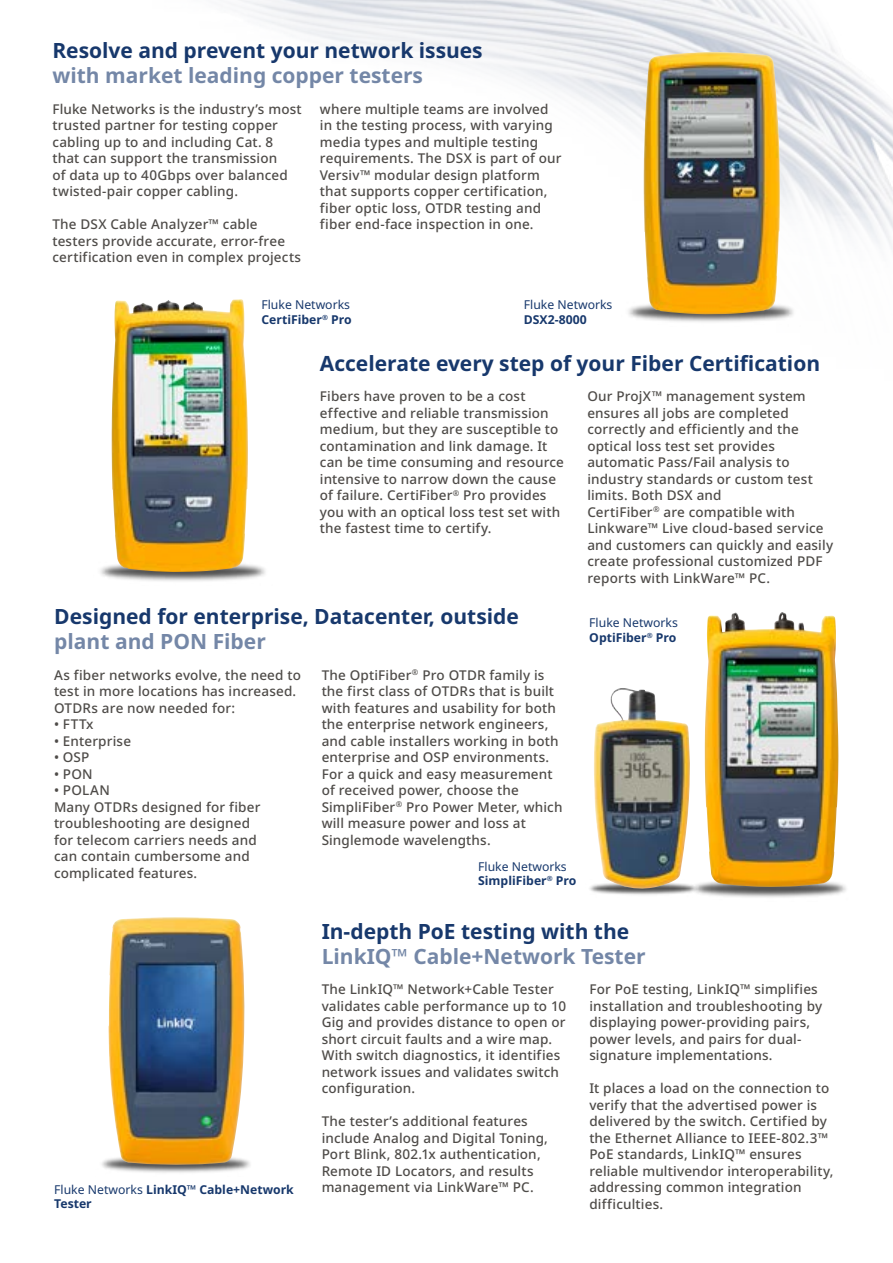
<style>
.page{position:relative;width:893px;height:1263px;background:#fff}
.page>*{position:absolute;margin:0;border:0;box-sizing:border-box;transform-origin:0 0}
.t1{font:700 21px "Noto Sans";color:#17386c}
.t2{font:700 21px "Noto Sans";color:#7487a7}
.t3{font:500 13.5px/16.5px "Noto Sans";letter-spacing:.01em;color:#4e4b48}
.t4{font:700 12.15px/14.7px "Noto Sans";color:#17386c}
.t5{font:12.15px/14.7px "Noto Sans";color:#17386c}
.s1{font-weight:700}
.s2{font-weight:400}
</style>
<div class="page">
<img style="left:100px;top:565px;width:166px;height:16px">
<img style="left:701px;top:883px;width:145px;height:15px">
<img style="left:589px;top:883px;width:112px;height:12px">
<img style="left:102px;top:1159px;width:148px;height:14px">
<img style="left:111px;top:0;width:782px;height:452px">
<img style="left:644px;top:52px;width:136px;height:263px">
<img style="left:112px;top:299px;width:136px;height:273px">
<img style="left:705px;top:612px;width:133px;height:275px">
<img style="left:592px;top:688px;width:100px;height:205px">
<img style="left:108px;top:917px;width:137px;height:248px">
<h1 class="t1" style="left:52px;top:38px;width:432px">Resolve and prevent your network issues</h1>
<h1 class="t2" style="left:52px;top:63px;width:372px">with market leading copper testers</h1>
<p class="t3" style="left:52px;top:101px;width:251px">Fluke Networks is the industry’s most trusted partner for testing copper cabling up to and including Cat. 8 that can support the transmission<br>of data up to 40Gbps over balanced twisted-pair copper cabling.</p>
<p class="t3" style="left:52px;top:216px;width:250px">The DSX Cable Analyzer™ cable testers provide accurate, error-free certification even in complex projects</p>
<p class="t3" style="left:320px;top:101px;width:243px">where multiple teams are involved in the testing process, with varying media types and multiple testing requirements. The DSX is part of our Versiv™ modular design platform that supports copper certification, fiber optic loss, OTDR testing and fiber end-face inspection in one.</p>
<p class="t5" style="left:261px;top:297px;width:92px">Fluke Networks<br><span class="s1">CertiFiber</span><sup>®</sup> <span class="s1">Pro</span></p>
<p class="t5" style="left:524px;top:297px;width:90px">Fluke Networks</p>
<p class="t4" style="left:524px;top:312px;width:64px">DSX2-8000</p>
<h1 class="t1" style="left:320px;top:351px;width:502px">Accelerate every step of your Fiber Certification</h1>
<p class="t3" style="left:320px;top:388px;width:246px">Fibers have proven to be a cost effective and reliable transmission medium, but they are susceptible to contamination and link damage. It can be time consuming and resource intensive to narrow down the cause of failure. CertiFiber<sup>®</sup> Pro provides you with an optical loss test set with the fastest time to certify.</p>
<p class="t3" style="left:587px;top:388px;width:247px">Our ProjX™ management system ensures all jobs are completed correctly and efficiently and the optical loss test set provides automatic Pass/Fail analysis to industry standards or custom test limits. Both DSX and<br>CertiFiber<sup>®</sup> are compatible with<br>Linkware™ Live cloud-based service and customers can quickly and easily create professional customized PDF reports with LinkWare™ PC.</p>
<h1 class="t1" style="left:54px;top:604px;width:466px">Designed for enterprise, Datacenter, outside</h1>
<h1 class="t2" style="left:54px;top:629px;width:213px">plant and PON Fiber</h1>
<p class="t3" style="left:54px;top:667px;width:248px">As fiber networks evolve, the need to test in more locations has increased.<br>OTDRs are now needed for:</p>
<p class="t3" style="left:54px;top:716px;width:41px">• FTTx</p>
<p class="t3" style="left:54px;top:733px;width:79px">• Enterprise</p>
<p class="t3" style="left:54px;top:749px;width:37px">• OSP</p>
<p class="t3" style="left:54px;top:766px;width:40px">• PON</p>
<p class="t3" style="left:54px;top:782px;width:208px">• POLAN<br>Many OTDRs designed for fiber troubleshooting are designed for telecom carriers needs and can contain cumbersome and complicated features.</p>
<p class="t5" style="left:589px;top:615px;width:90px">Fluke Networks<br><span class="s1">OptiFiber</span><sup>®</sup> <span class="s1">Pro</span></p>
<p class="t3" style="left:322px;top:667px;width:242px">The OptiFiber<sup>®</sup> Pro OTDR family is the first class of OTDRs that is built with features and usability for both the enterprise network engineers, and cable installers working in both enterprise and OSP environments.<br>For a quick and easy measurement of received power, choose the SimpliFiber<sup>®</sup> Pro Power Meter, which will measure power and loss at Singlemode wavelengths.</p>
<p class="t4" style="left:478px;top:859px;width:100px"><span class="s2">Fluke Networks<br></span>SimpliFiber<sup>®</sup> Pro</p>
<p class="t4" style="left:54px;top:1182px;width:241px"><span class="s2">Fluke Networks</span> LinkIQ™ Cable+Network<br>Tester</p>
<h1 class="t1" style="left:322px;top:919px;width:309px">In-depth PoE testing with the</h1>
<h1 class="t2" style="left:322px;top:944px;width:326px">LinkIQ™ Cable+Network Tester</h1>
<p class="t3" style="left:322px;top:981px;width:246px">The LinkIQ™ Network+Cable Tester validates cable performance up to 10<br>Gig and provides distance to open or short circuit faults and a wire map.<br>With switch diagnostics, it identifies network issues and validates switch configuration.</p>
<p class="t3" style="left:322px;top:1113px;width:228px">The tester’s additional features include Analog and Digital Toning, Port Blink, 802.1x authentication, Remote ID Locators, and results management via LinkWare™ PC.</p>
<p class="t3" style="left:589px;top:981px;width:234px">For PoE testing, LinkIQ™ simplifies installation and troubleshooting by displaying power-providing pairs, power levels, and pairs for dual&shy;signature implementations.</p>
<p class="t3" style="left:589px;top:1080px;width:246px">It places a load on the connection to verify that the advertised power is delivered by the switch. Certified by the Ethernet Alliance to IEEE-802.3™ PoE standards, LinkIQ™ ensures reliable multivendor interoperability, addressing common integration difficulties.</p>
</div>
